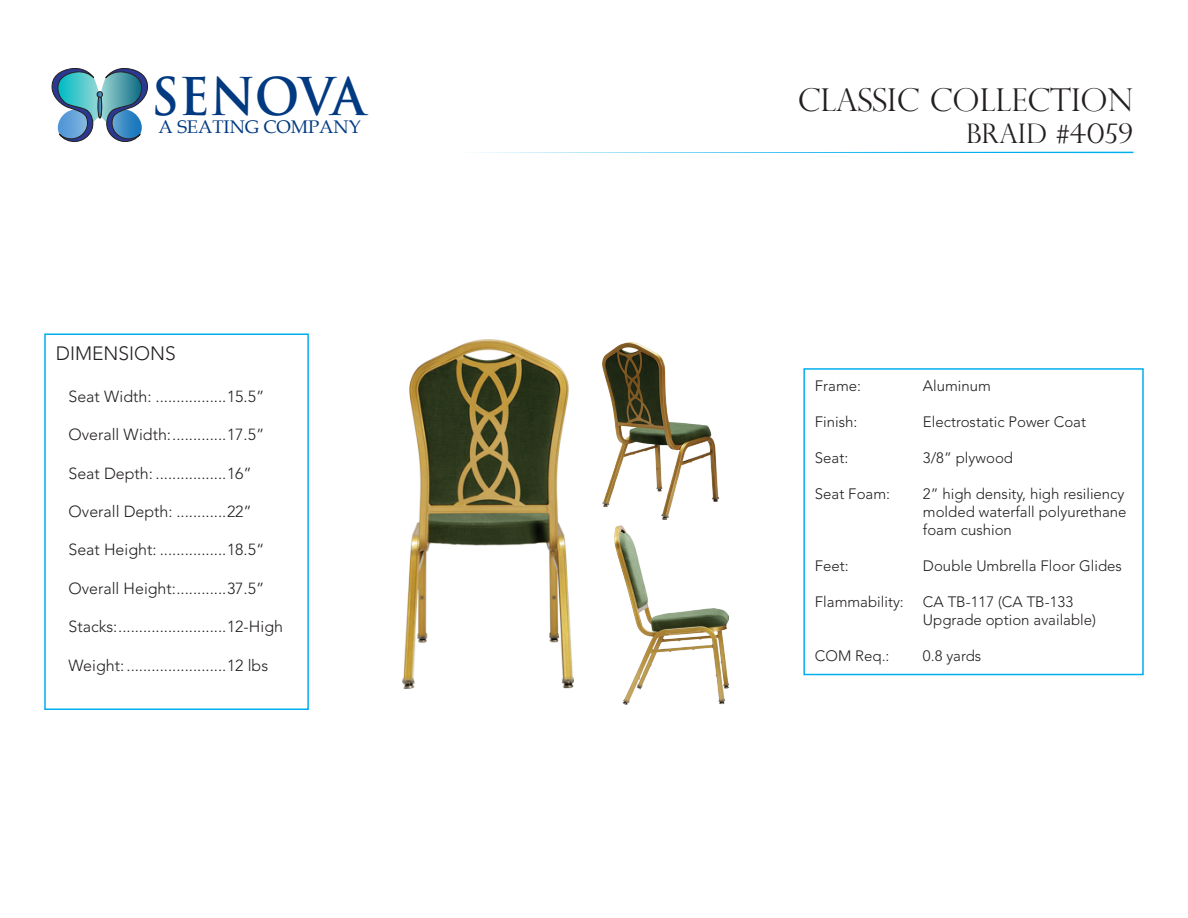
<style>
.page{position:relative;width:1188px;height:918px;background:#fff}
.page>*{position:absolute;margin:0;border:0;box-sizing:border-box;transform-origin:0 0}
.t1{font:700 50.7px "Trajan Pro";color:#013a80;scale:.95 1}
.t2{font:300 31.5px "Perpetua Titling";color:#231f20}
.t3{font:300 27px "Perpetua Titling";color:#231f20}
.t4{font:300 19.2px "Avenir LT Std";color:#231f20}
.t5{font:18.3px "Book Antiqua";color:#013a80}
.t6{font:300 16.05px "Avenir LT Std";color:#231f20}
.t7{font:300 15px/18px "Avenir LT Std";color:#231f20}
</style>
<div class="page">
<svg style="left:475px;top:152px;width:659px;height:1px"></svg>
<img style="left:403px;top:339px;width:170px;height:349px">
<img style="left:603px;top:342px;width:116px;height:178px">
<img style="left:614px;top:525px;width:114px;height:179px">
<div style="left:803px;top:368px;width:341px;height:307px;border:2px solid #00aeef"></div>
<div style="left:44px;top:333px;width:265px;height:377px;border:2px solid #00aeef"></div>
<svg style="left:52px;top:68px;width:96px;height:74px"></svg>
<h1 class="t1" style="left:151px;top:65px;width:227px">SENOVA</h1>
<p class="t5" style="left:159px;top:114px;width:204px">A SEATING COMPANY</p>
<p class="t4" style="left:56px;top:342px;width:121px">DIMENSIONS</p>
<p class="t6" style="left:68px;top:387px;width:197px">Seat Width: .................15.5”</p>
<p class="t6" style="left:68px;top:425px;width:197px">Overall Width:.............17.5”</p>
<p class="t6" style="left:68px;top:464px;width:185px">Seat Depth: .................16”</p>
<p class="t6" style="left:69px;top:502px;width:185px">Overall Depth: ............22”</p>
<p class="t6" style="left:68px;top:540px;width:197px">Seat Height: ................18.5“</p>
<p class="t6" style="left:68px;top:579px;width:197px">Overall Height:............37.5”</p>
<p class="t6" style="left:68px;top:617px;width:216px">Stacks:..........................12-High</p>
<p class="t6" style="left:68px;top:656px;width:201px">Weight: ........................12 lbs</p>
<h2 class="t2" style="left:798px;top:81px;width:337px">CLASSIC COLLECTION</h2>
<h3 class="t3" style="left:966px;top:118px;width:169px">braid #4059</h3>
<p class="t7" style="left:815px;top:377px;width:48px">Frame:</p>
<p class="t7" style="left:923px;top:377px;width:70px">Aluminum</p>
<p class="t7" style="left:815px;top:413px;width:44px">Finish:</p>
<p class="t7" style="left:923px;top:413px;width:165px">Electrostatic Power Coat</p>
<p class="t7" style="left:815px;top:449px;width:35px">Seat:</p>
<p class="t7" style="left:923px;top:449px;width:92px">3/8” plywood</p>
<p class="t7" style="left:815px;top:485px;width:77px">Seat Foam:</p>
<p class="t7" style="left:923px;top:485px;width:205px">2” high density, high resiliency molded waterfall polyurethane foam cushion</p>
<p class="t7" style="left:815px;top:557px;width:35px">Feet:</p>
<p class="t7" style="left:923px;top:557px;width:200px">Double Umbrella Floor Glides</p>
<p class="t7" style="left:815px;top:593px;width:90px">Flammability:</p>
<p class="t7" style="left:923px;top:593px;width:175px">CA TB-117 (CA TB-133<br>Upgrade option available)</p>
<p class="t7" style="left:815px;top:647px;width:76px">COM Req.:</p>
<p class="t7" style="left:923px;top:647px;width:60px">0.8 yards</p>
</div>
